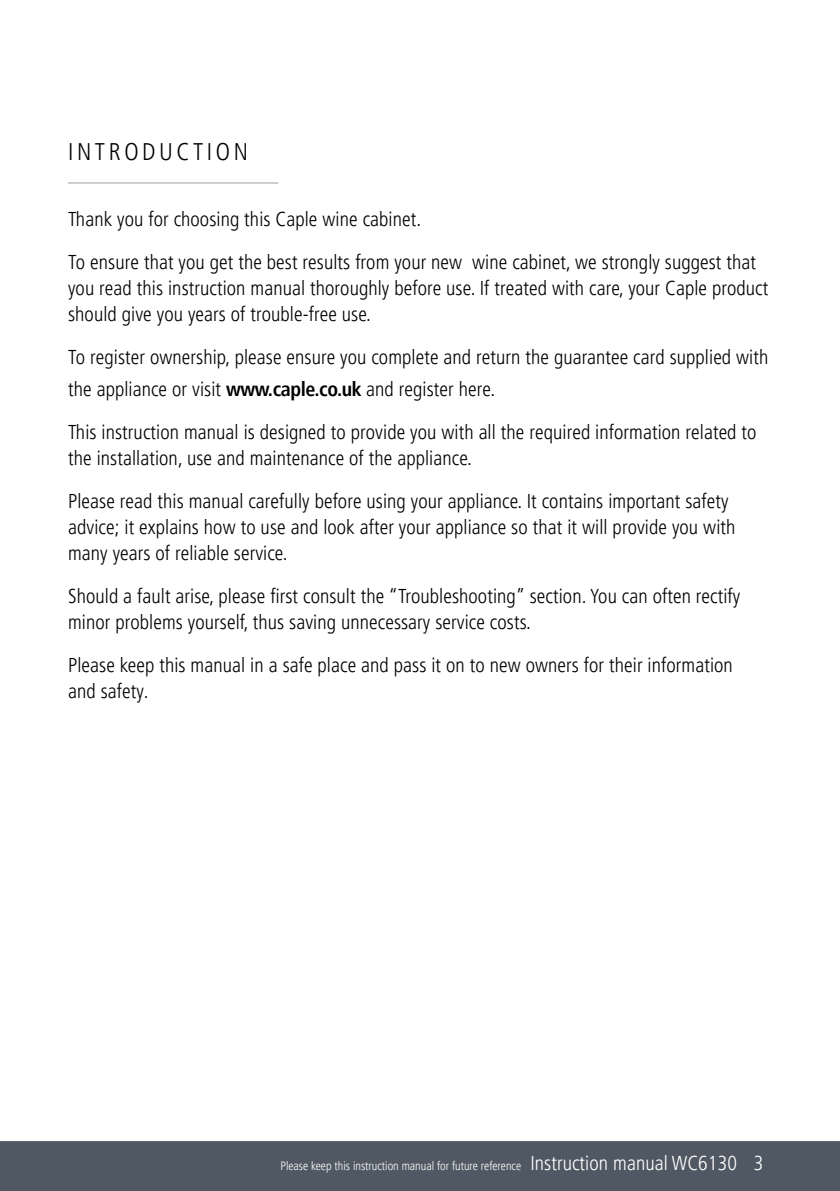
<style>
.page{position:relative;width:840px;height:1191px;background:#fff}
.page>*{position:absolute;margin:0;border:0;box-sizing:border-box;transform-origin:0 0}
.t1{font:300 condensed 24px "Frutiger LT Pro";letter-spacing:.15em;color:#000}
.t2{font:300 condensed 20px/26px "Frutiger LT Pro";letter-spacing:.005em;color:#000}
.t3{font:300 condensed 12px "Frutiger LT Pro";color:#fff}
.s1{font-weight:700}
.s2{font-size:20px}
</style>
<div class="page">
<div style="left:0;top:1141px;width:839px;height:50px;background:#505963"></div>
<hr style="left:68px;top:182px;width:210px;height:1px;background:#9d9d9c">
<p class="t1" style="left:68px;top:141px;width:181px">INTRODUCTION</p>
<p class="t2" style="left:68px;top:199px;width:689px;line-height:43px">Thank you for choosing this Caple wine cabinet.<br>To ensure that you get the best results from your new wine cabinet, we strongly suggest that</p>
<p class="t2" style="left:68px;top:276px;width:701px">you read this instruction manual thoroughly before use. If treated with care, your Caple product should give you years of trouble-free use.</p>
<p class="t2" style="left:68px;top:342px;width:701px;line-height:32px">To register ownership, please ensure you complete and return the guarantee card supplied with the appliance or visit <span class="s1">www.caple.co.uk</span> and register here.</p>
<p class="t2" style="left:68px;top:420px;width:689px">This instruction manual is designed to provide you with all the required information related to the installation, use and maintenance of the appliance.</p>
<p class="t2" style="left:68px;top:489px;width:668px">Please read this manual carefully before using your appliance. It contains important safety advice; it explains how to use and look after your appliance so that it will provide you with many years of reliable service.</p>
<p class="t2" style="left:68px;top:583px;width:673px">Should a fault arise, please first consult the “Troubleshooting” section. You can often rectify minor problems yourself, thus saving unnecessary service costs.</p>
<p class="t2" style="left:68px;top:653px;width:666px">Please keep this manual in a safe place and pass it on to new owners for their information and safety.</p>
<p class="t3" style="left:280px;top:1161px;width:484px">Please keep this instruction manual for future reference <span class="s2">Instruction manual WC6130 3</span></p>
</div>
